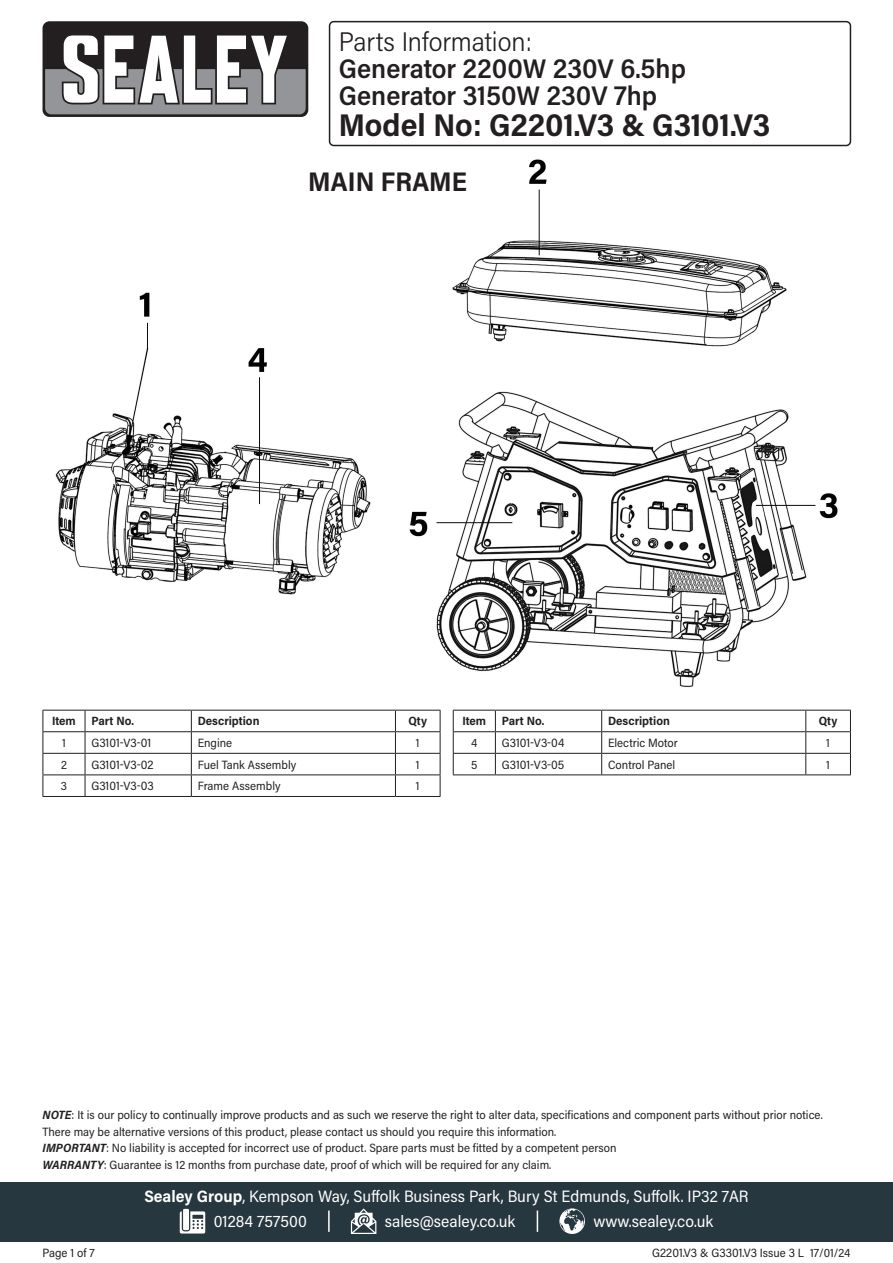
<style>
.page{position:relative;width:893px;height:1263px;background:#fff}
.page>*{position:absolute;margin:0;border:0;box-sizing:border-box;transform-origin:0 0}
.Model_Number{font:700 31.5px "Acumin Pro Semi Cond";color:#231f20}
.Product_Description{font:600 27px "Acumin Pro Semi Cond";color:#231f20}
.Parts_Information{font:300 27px "Acumin Pro Semi Cond";color:#231f20}
.Body{font:700 27px "Acumin Pro Semi Cond";letter-spacing:.005em;color:#231f20}
.Address{font:16.5px "Acumin Pro Semi Cond";color:#fff}
.Contact_Info{font:16.5px "Acumin Pro Semi Cond";color:#fff}
.Disclaimer{font:12px/16.5px "Acumin Pro Semi Cond";color:#231f20}
.Table_Body{font:12px "Acumin Pro Semi Cond";color:#231f20}
.Part_No__Body{font:12px "Acumin Pro Semi Cond";color:#231f20}
.Part_Description_HDR{font:700 12px "Acumin Pro Semi Cond";color:#231f20}
.Document_Info{font:12px "Acumin Pro Semi Cond";color:#231f20}
.Item_HDR{font:700 12px "Acumin Pro Semi Cond";letter-spacing:-.005em;color:#231f20}
.Item_Body{font:12px "Acumin Pro Semi Cond";color:#231f20}
.s1{font-weight:700;font-style:italic}
.s2{font-weight:700}
</style>
<div class="page">
<div style="left:43px;top:21px;width:265px;height:96px;background:#231f20;border-radius:7px"></div>
<svg style="left:45px;top:35px;width:261px;height:79px"></svg>
<div style="left:0;top:1182px;width:893px;height:60px;background:#27373f"></div>
<svg style="left:180px;top:1211px;width:25px;height:22px"></svg>
<div style="left:183px;top:1209px;width:6px;height:21px;background:#fff"></div>
<svg style="left:351px;top:1208px;width:25px;height:26px"></svg>
<svg style="left:559px;top:1208px;width:26px;height:26px"></svg>
<hr style="left:328px;top:1210px;width:2px;height:22px;background:#fff">
<svg style="left:537px;top:1210px;width:1px;height:22px"></svg>
<div style="left:329px;top:21px;width:522px;height:125px;border:2px solid #231f20;border-radius:4px"></div>
<hr style="left:43px;top:710px;width:42px;height:1px;background:#231f20">
<hr style="left:85px;top:710px;width:106px;height:1px;background:#231f20">
<hr style="left:191px;top:710px;width:204px;height:1px;background:#231f20">
<hr style="left:395px;top:710px;width:45px;height:1px;background:#231f20">
<hr style="left:43px;top:731px;width:42px;height:1px;background:#231f20">
<hr style="left:85px;top:731px;width:106px;height:1px;background:#231f20">
<hr style="left:191px;top:731px;width:204px;height:1px;background:#231f20">
<hr style="left:395px;top:731px;width:45px;height:1px;background:#231f20">
<hr style="left:43px;top:753px;width:42px;height:1px;background:#231f20">
<hr style="left:85px;top:753px;width:106px;height:1px;background:#231f20">
<hr style="left:191px;top:753px;width:204px;height:1px;background:#231f20">
<hr style="left:395px;top:753px;width:45px;height:1px;background:#231f20">
<hr style="left:43px;top:774px;width:42px;height:1px;background:#231f20">
<svg style="left:43px;top:710px;width:1px;height:86px"></svg>
<hr style="left:85px;top:774px;width:106px;height:1px;background:#231f20">
<svg style="left:85px;top:710px;width:1px;height:86px"></svg>
<hr style="left:191px;top:774px;width:204px;height:1px;background:#231f20">
<svg style="left:191px;top:710px;width:1px;height:86px"></svg>
<hr style="left:395px;top:774px;width:45px;height:1px;background:#231f20">
<svg style="left:395px;top:710px;width:1px;height:86px"></svg>
<svg style="left:440px;top:710px;width:1px;height:86px"></svg>
<hr style="left:43px;top:796px;width:42px;height:1px;background:#231f20">
<hr style="left:85px;top:796px;width:106px;height:1px;background:#231f20">
<hr style="left:191px;top:796px;width:204px;height:1px;background:#231f20">
<hr style="left:395px;top:796px;width:45px;height:1px;background:#231f20">
<hr style="left:453px;top:710px;width:42px;height:1px;background:#231f20">
<hr style="left:495px;top:710px;width:107px;height:1px;background:#231f20">
<hr style="left:602px;top:710px;width:204px;height:1px;background:#231f20">
<hr style="left:806px;top:710px;width:45px;height:1px;background:#231f20">
<hr style="left:453px;top:731px;width:42px;height:1px;background:#231f20">
<hr style="left:495px;top:731px;width:107px;height:1px;background:#231f20">
<hr style="left:602px;top:731px;width:204px;height:1px;background:#231f20">
<hr style="left:806px;top:731px;width:45px;height:1px;background:#231f20">
<hr style="left:453px;top:753px;width:42px;height:1px;background:#231f20">
<svg style="left:453px;top:710px;width:1px;height:64px"></svg>
<hr style="left:495px;top:753px;width:107px;height:1px;background:#231f20">
<svg style="left:495px;top:710px;width:1px;height:64px"></svg>
<hr style="left:602px;top:753px;width:204px;height:1px;background:#231f20">
<svg style="left:601px;top:710px;width:1px;height:64px"></svg>
<hr style="left:806px;top:753px;width:45px;height:1px;background:#231f20">
<svg style="left:805px;top:710px;width:1px;height:64px"></svg>
<svg style="left:850px;top:710px;width:1px;height:64px"></svg>
<hr style="left:453px;top:774px;width:42px;height:1px;background:#231f20">
<hr style="left:495px;top:774px;width:107px;height:1px;background:#231f20">
<hr style="left:602px;top:774px;width:204px;height:1px;background:#231f20">
<hr style="left:806px;top:774px;width:45px;height:1px;background:#231f20">
<img style="left:55px;top:159px;width:783px;height:528px">
<p class="Parts_Information" style="left:339px;top:23px;width:195px">Parts Information:</p>
<p class="Product_Description" style="left:339px;top:49px;width:349px">Generator 2200W 230V 6.5hp</p>
<p class="Product_Description" style="left:339px;top:76px;width:320px">Generator 3150W 230V 7hp</p>
<p class="Model_Number" style="left:339px;top:103px;width:433px">Model No: G2201.V3 &amp; G3101.V3</p>
<p class="Body" style="left:308px;top:163px;width:160px">MAIN FRAME</p>
<p class="Item_HDR" style="left:52px;top:713px;width:25px">Item</p>
<p class="Part_Description_HDR" style="left:91px;top:713px;width:44px">Part No.</p>
<p class="Part_Description_HDR" style="left:198px;top:713px;width:63px">Description</p>
<p class="Part_Description_HDR" style="left:408px;top:713px;width:20px">Qty</p>
<p class="Item_Body" style="left:62px;top:734px;width:5px">1</p>
<p class="Part_No__Body" style="left:91px;top:734px;width:61px">G3101-V3-01</p>
<p class="Table_Body" style="left:198px;top:734px;width:36px">Engine</p>
<p class="Table_Body" style="left:416px;top:734px;width:5px">1</p>
<p class="Item_Body" style="left:61px;top:756px;width:7px">2</p>
<p class="Part_No__Body" style="left:91px;top:756px;width:64px">G3101-V3-02</p>
<p class="Table_Body" style="left:198px;top:756px;width:100px">Fuel Tank Assembly</p>
<p class="Table_Body" style="left:416px;top:756px;width:5px">1</p>
<p class="Item_Body" style="left:61px;top:777px;width:8px">3</p>
<p class="Part_No__Body" style="left:91px;top:777px;width:64px">G3101-V3-03</p>
<p class="Table_Body" style="left:198px;top:777px;width:84px">Frame Assembly</p>
<p class="Table_Body" style="left:416px;top:777px;width:5px">1</p>
<p class="Item_HDR" style="left:462px;top:713px;width:25px">Item</p>
<p class="Part_Description_HDR" style="left:502px;top:713px;width:44px">Part No.</p>
<p class="Part_Description_HDR" style="left:608px;top:713px;width:63px">Description</p>
<p class="Part_Description_HDR" style="left:819px;top:713px;width:20px">Qty</p>
<p class="Item_Body" style="left:471px;top:734px;width:8px">4</p>
<p class="Part_No__Body" style="left:502px;top:734px;width:64px">G3101-V3-04</p>
<p class="Table_Body" style="left:608px;top:734px;width:71px">Electric Motor</p>
<p class="Table_Body" style="left:826px;top:734px;width:5px">1</p>
<p class="Item_Body" style="left:471px;top:756px;width:8px">5</p>
<p class="Part_No__Body" style="left:502px;top:756px;width:64px">G3101-V3-05</p>
<p class="Table_Body" style="left:608px;top:756px;width:69px">Control Panel</p>
<p class="Table_Body" style="left:826px;top:756px;width:5px">1</p>
<p class="Disclaimer" style="left:43px;top:1106px;width:782px"><span class="s1">NOTE</span>: It is our policy to continually improve products and as such we reserve the right to alter data, specifications and component parts without prior notice.<br>There may be alternative versions of this product, please contact us should you require this information.</p>
<p class="Disclaimer" style="left:43px;top:1139px;width:575px"><span class="s1">IMPORTANT</span>: No liability is accepted for incorrect use of product. Spare parts must be fitted by a competent person</p>
<p class="Disclaimer" style="left:43px;top:1156px;width:510px"><span class="s1">WARRANTY</span>: Guarantee is 12 months from purchase date, proof of which will be required for any claim.</p>
<p class="Address" style="left:144px;top:1185px;width:606px"><span class="s2">Sealey Group</span>, Kempson Way, Suffolk Business Park, Bury St Edmunds, Suffolk. IP32 7AR</p>
<p class="Contact_Info" style="left:214px;top:1210px;width:95px">01284 757500</p>
<p class="Contact_Info" style="left:385px;top:1210px;width:132px">sales@sealey.co.uk</p>
<p class="Contact_Info" style="left:593px;top:1210px;width:121px">www.sealey.co.uk</p>
<p class="Document_Info" style="left:43px;top:1244px;width:54px">Page 1 of 7</p>
<p class="Document_Info" style="left:652px;top:1244px;width:200px">G2201.V3 &amp; G3301.V3 Issue 3 L 17/01/24</p>
</div>
